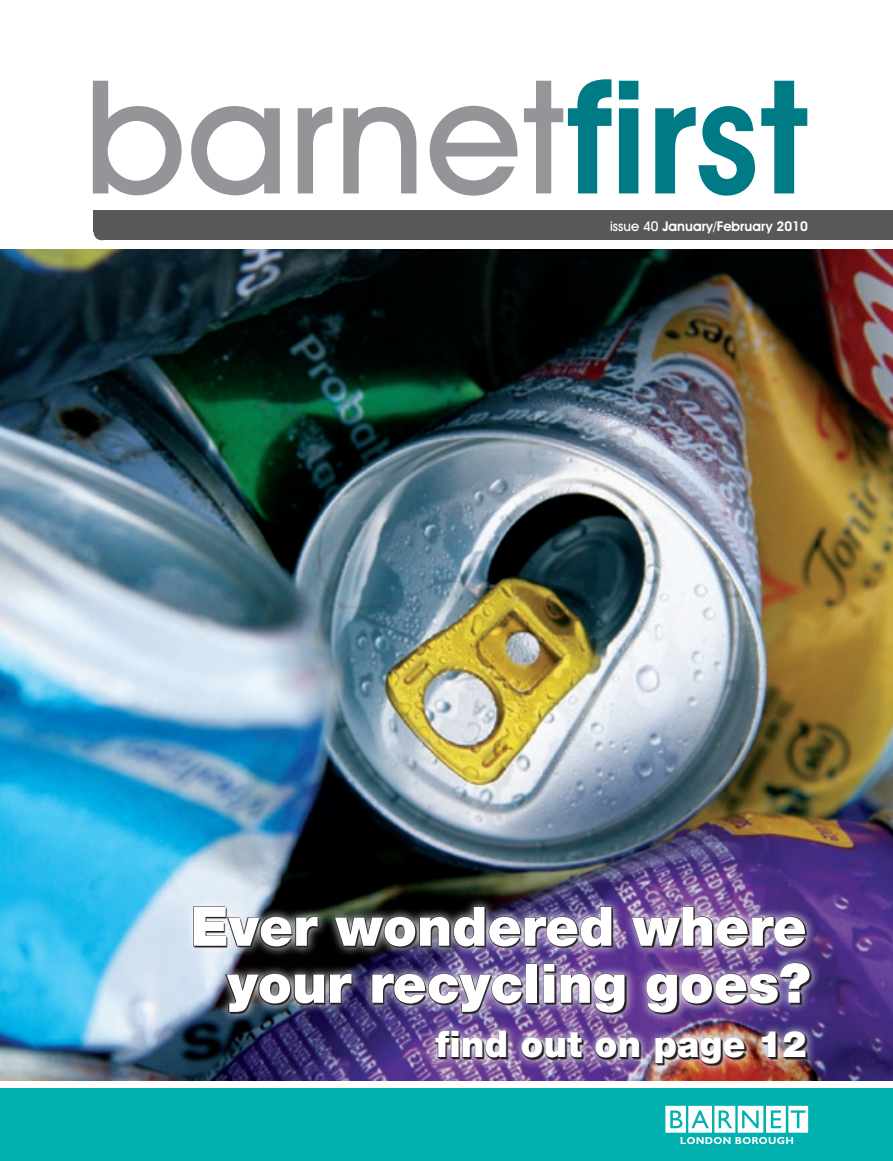
<style>
.page{position:relative;width:893px;height:1161px;background:#fff}
.page>*{position:absolute;margin:0;border:0;box-sizing:border-box;transform-origin:0 0}
.t1{font:500 158.55px "Avant Garde IT Cby BT";color:#939598}
.Stories{font:900 54.3px/57px "Helvetica Neue";color:#fff;text-align:right}
.Stories-2{font:900 36.6px "Helvetica Neue";color:#fff}
.Issue_and_date{font:600 13.5px "Avant Garde IT Cby BT";color:#fff}
.s1{font-weight:600;color:#007b85}
.s2{font-weight:500}
</style>
<div class="page">
<img style="left:0;top:249px;width:893px;height:831px">
<div style="left:94px;top:223px;width:17px;height:17px;background:#57585a;border-radius:50%"></div>
<div style="left:94px;top:210px;width:17px;height:22px;background:#57585a"></div>
<div style="left:102px;top:210px;width:791px;height:30px;background:#57585a"></div>
<div style="left:182px;top:895px;width:637px;height:179px;background:#fff;opacity:.75"></div>
<img style="left:193px;top:906px;width:616px;height:158px">
<div style="left:0;top:1088px;width:893px;height:73px;background:#00b1b0"></div>
<svg style="left:665px;top:1106px;width:143px;height:38px"></svg>
<p class="t1" style="left:84px;top:41px;width:725px">barnet<span class="s1">first</span></p>
<p class="Issue_and_date" style="left:610px;top:218px;width:199px"><span class="s2">issue 40</span> January/February 2010</p>
<p class="Stories" style="left:190px;top:898px;width:621px">Ever wondered where your recycling goes?</p>
<p class="Stories-2" style="left:435px;top:1022px;width:373px">find out on page 12</p>
</div>
